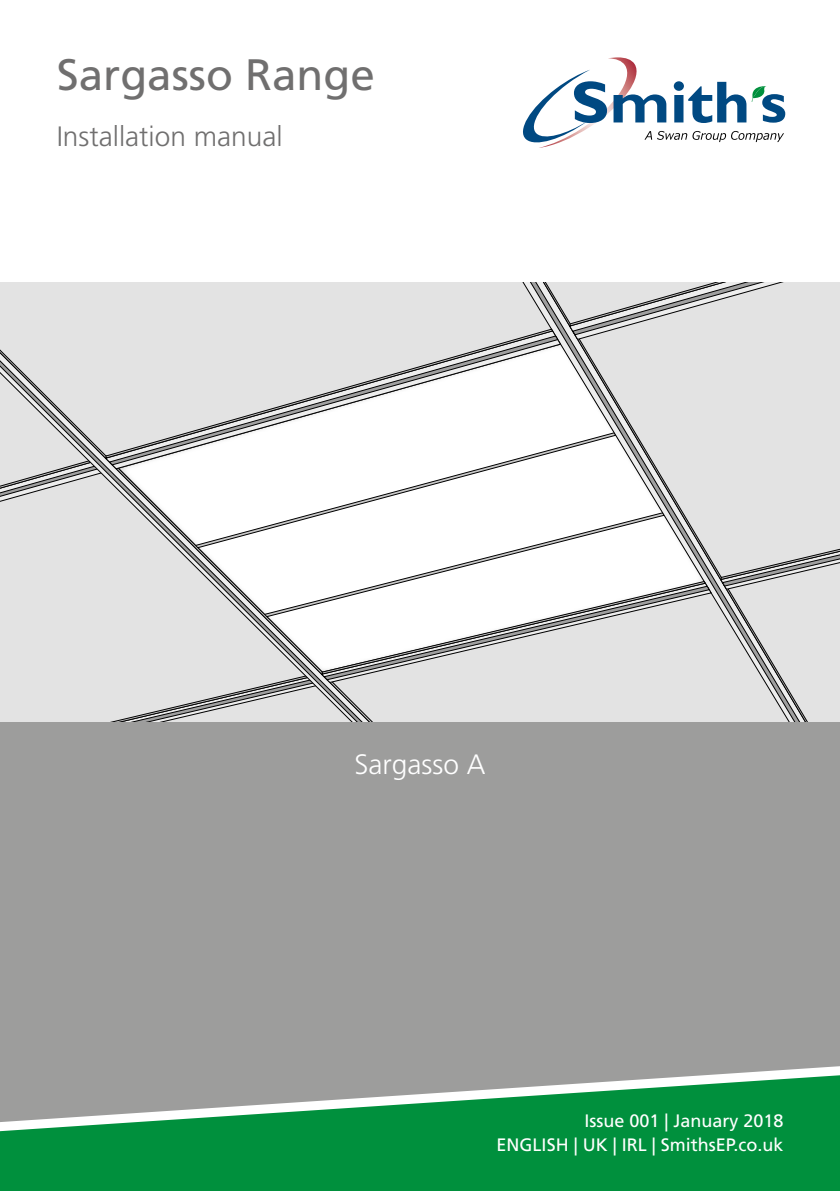
<style>
.page{position:relative;width:840px;height:1191px;background:#fff}
.page>*{position:absolute;margin:0;border:0;box-sizing:border-box;transform-origin:0 0}
.t1{font:44px "Frutiger LT Std";color:#706f6f}
.t2{font:300 28px "Frutiger LT Std";color:#706f6f}
.t3{font:300 28px "Frutiger LT Std";color:#fff}
.t4{font:18px/24px "Frutiger LT Std";color:#fff;text-align:right}
</style>
<div class="page">
<div style="left:0;top:283px;width:839px;height:866px;background:#9d9d9c"></div>
<svg style="left:523px;top:57px;width:261px;height:91px"></svg>
<div style="left:0;top:1140px;width:839px;height:51px;background:#00903d"></div>
<svg style="left:0;top:1066px;width:839px;height:74px"></svg>
<svg style="left:487px;top:282px;width:343px;height:173px;background:#dedede"></svg>
<svg style="left:0;top:282px;width:407px;height:173px;background:#ddd"></svg>
<svg style="left:550px;top:282px;width:289px;height:63px;background:#d2d2d2"></svg>
<svg style="left:0;top:455px;width:839px;height:266px;background:#e0e0e0"></svg>
<svg style="left:105px;top:330px;width:456px;height:139px;background:#f3f3f3"></svg>
<svg style="left:108px;top:335px;width:450px;height:130px;background:#f0f0f0"></svg>
<svg style="left:105px;top:328px;width:448px;height:131px;background:#e2e2e2"></svg>
<h1 class="t1" style="left:57px;top:49px;width:319px">Sargasso Range</h1>
<h2 class="t2" style="left:57px;top:120px;width:227px">Installation manual</h2>
<h2 class="t3" style="left:354px;top:748px;width:132px">Sargasso A</h2>
<p class="t4" style="left:496px;top:1109px;width:288px">Issue 001 | January 2018<br>ENGLISH | UK | IRL | SmithsEP.co.uk</p>
</div>
